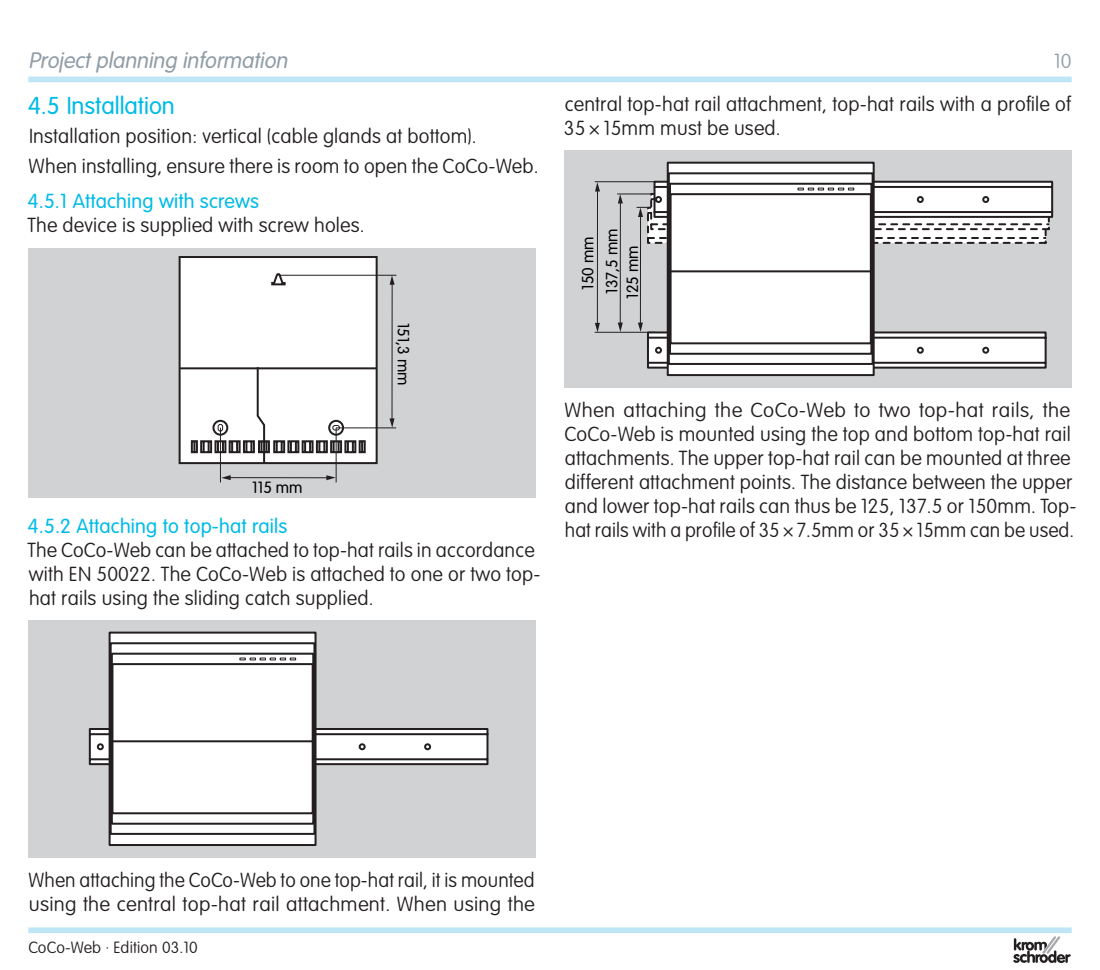
<style>
.page{position:relative;width:1100px;height:970px;background:#fff}
.page>*{position:absolute;margin:0;border:0;box-sizing:border-box;transform-origin:0 0}
.t1{font:300 24px "VAG Rounded Std";color:#00bbe7}
.t2{font:italic 300 22px "VAG Rounded Std";color:#909da7}
.t3{font:100 20px/24px "VAG Rounded Std";letter-spacing:.01em;color:#231f20}
.t4{font:300 20px "VAG Rounded Std";letter-spacing:.01em;color:#00bbe7}
.t5{font:100 20px "VAG Rounded Std";color:#909da7}
.t6{font:300 16px/23.8px "VAG Rounded Std";color:#000}
.t7{font:100 16px "VAG Rounded Std";letter-spacing:.01em;color:#231f20}
</style>
<div class="page">
<div style="left:28px;top:77px;width:1043px;height:5px;background:#bee6f6"></div>
<div style="left:28px;top:927px;width:1043px;height:6px;background:#bee6f6"></div>
<svg style="left:1013px;top:936px;width:58px;height:26px"></svg>
<div style="left:28px;top:248px;width:508px;height:249px;background:#d1d2d4"></div>
<svg style="left:179px;top:256px;width:200px;height:209px;background:#e9e9e9"></svg>
<hr style="left:279px;top:275px;width:117px;height:1px;background:#231f20">
<hr style="left:336px;top:427px;width:60px;height:1px;background:#231f20">
<hr style="left:392px;top:283px;width:1px;height:137px;background:#231f20">
<svg style="left:389px;top:418px;width:5px;height:10px"></svg>
<svg style="left:390px;top:275px;width:5px;height:10px"></svg>
<hr style="left:336px;top:428px;width:1px;height:54px;background:#231f20">
<hr style="left:220px;top:428px;width:1px;height:54px;background:#231f20">
<hr style="left:229px;top:477px;width:99px;height:1px;background:#231f20">
<svg style="left:326px;top:475px;width:10px;height:5px"></svg>
<svg style="left:221px;top:475px;width:10px;height:5px"></svg>
<hr style="left:180px;top:367px;width:196px;height:2px;background:#231f20">
<div style="left:28px;top:620px;width:508px;height:237px;background:#d1d2d4"></div>
<svg style="left:89px;top:727px;width:399px;height:39px;background:#c9c8c8"></svg>
<div style="left:109px;top:631px;width:207px;height:215px;background:#fff;border:2px solid #231f20"></div>
<div style="left:110px;top:642px;width:205px;height:192px;background:#fff;border:2px solid #231f20"></div>
<div style="left:111px;top:652px;width:203px;height:172px;background:#fff;border:2px solid #231f20"></div>
<div style="left:111px;top:663px;width:203px;height:151px;background:#fff;border:2px solid #231f20"></div>
<hr style="left:112px;top:740px;width:201px;height:2px;background:#231f20">
<svg style="left:239px;top:657px;width:57px;height:3px"></svg>
<div style="left:564px;top:150px;width:507px;height:237px;background:#d1d2d4"></div>
<div style="left:667px;top:162px;width:208px;height:214px;background:#fff;border:2px solid #231f20"></div>
<div style="left:668px;top:172px;width:205px;height:193px;background:#fff;border:2px solid #231f20"></div>
<div style="left:670px;top:193px;width:202px;height:151px;background:#fff;border:2px solid #231f20"></div>
<hr style="left:670px;top:270px;width:201px;height:2px;background:#231f20">
<hr style="left:595px;top:181px;width:59px;height:1px;background:#231f20">
<hr style="left:595px;top:332px;width:59px;height:1px;background:#231f20">
<hr style="left:617px;top:194px;width:34px;height:1px;background:#231f20">
<hr style="left:597px;top:190px;width:1px;height:134px;background:#231f20">
<svg style="left:595px;top:323px;width:5px;height:9px"></svg>
<svg style="left:595px;top:182px;width:5px;height:9px"></svg>
<hr style="left:620px;top:202px;width:1px;height:122px;background:#231f20">
<svg style="left:618px;top:322px;width:5px;height:10px"></svg>
<svg style="left:618px;top:194px;width:5px;height:9px"></svg>
<hr style="left:640px;top:215px;width:1px;height:109px;background:#231f20">
<svg style="left:638px;top:322px;width:409px;height:47px"></svg>
<svg style="left:637px;top:180px;width:416px;height:65px"></svg>
<p class="t2" style="left:28px;top:48px;width:265px">Projectplanning information</p>
<p class="t5" style="left:1054px;top:50px;width:19px">10</p>
<p class="t1" style="left:28px;top:91px;width:148px">4.5 Installation</p>
<p class="t3" style="left:29px;top:122px;width:511px;line-height:29.6px">Installation position: vertical (cable glands at bottom).<br>When installing, ensure there is room to open the CoCo-Web.</p>
<p class="t4" style="left:28px;top:190px;width:233px">4.5.1 Attaching with screws</p>
<p class="t3" style="left:27px;top:214px;width:339px">The device is supplied with screw holes.</p>
<p class="t3" style="left:564px;top:92px;width:508px">central top-hat rail attachment, top-hat rails with a profile of<br>35×15mm must be used.</p>
<p class="t6" style="left:577px;top:294px;width:67px;rotate:-90deg">150 mm<br>137,5 mm</p>
<p class="t6" style="left:621px;top:299px;width:55px;rotate:-90deg">125 mm</p>
<p class="t6" style="left:415px;top:322px;width:65px;rotate:90deg">151,3 mm</p>
<p class="t6" style="left:252px;top:475px;width:52px">115 mm</p>
<p class="t4" style="left:28px;top:514px;width:261px">4.5.2 Attaching to top-hat rails</p>
<p class="t3" style="left:27px;top:538px;width:515px">The CoCo-Web can be attached to top-hat rails in accordance with EN 50022. The CoCo-Web is attached to one or two top&shy;hat rails using the sliding catch supplied.</p>
<p class="t3" style="left:564px;top:399px;width:514px">When attaching the CoCo-Web to two top-hat rails, the CoCo-Web is mounted using the top and bottom top-hat rail attachments. The upper top-hat rail can be mounted at three different attachment points. The distance between the upper and lower top-hat rails can thus be 125, 137.5 or 150mm. Top&shy;hat rails with a profile of 35×7.5mm or 35×15mm can be used.</p>
<p class="t3" style="left:29px;top:868px;width:508px">When attaching the CoCo-Web to one top-hat rail, it is mounted using the central top-hat rail attachment. When using the</p>
<p class="t7" style="left:28px;top:938px;width:171px">CoCo-Web · Edition 03.10</p>
</div>
